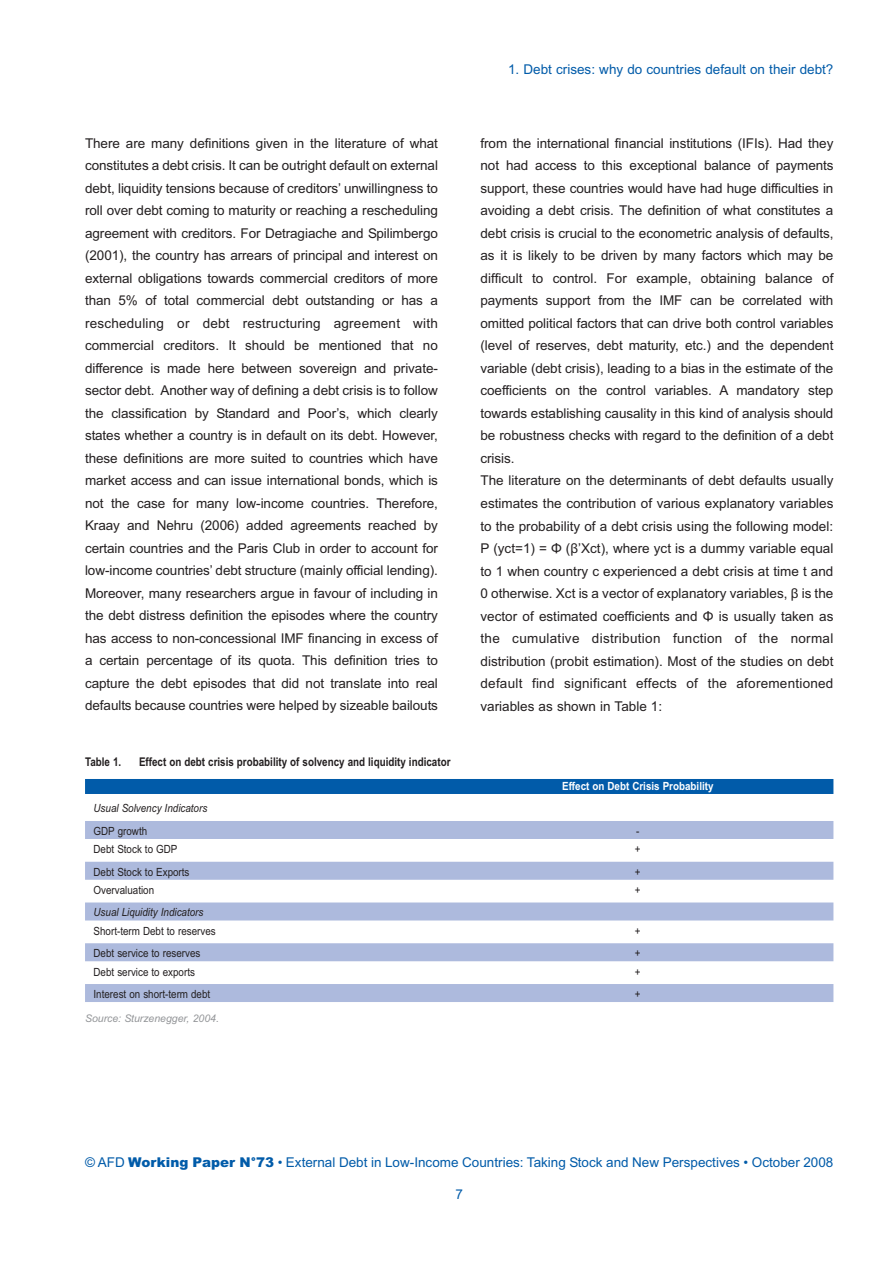
<style>
.page{position:relative;width:893px;height:1263px;background:#fff}
.page>*{position:absolute;margin:0;border:0;box-sizing:border-box;transform-origin:0 0}
.t1{font:13.5px/22.5px "Arial";letter-spacing:-.005em;color:#231f20;text-align:justify}
.t2{font:13.5px "Arial";color:#015ba9}
.t3{font:700 12px "Arial Narrow";color:#231f20}
.t4{font:11.25px "Arial Narrow";color:#231f20;scale:1.06 1}
.t5{font:italic 11.25px "Arial Narrow";color:#231f20;scale:1.06 1}
.t6{font:700 11.25px "Arial Narrow";color:#fff;scale:1.06 1}
.t7{font:italic 10.5px "Arial";color:#939598}
.s1{font-weight:900}
</style>
<div class="page">
<div style="left:85px;top:779px;width:748px;height:15px;background:#015ba9"></div>
<div style="left:85px;top:821px;width:748px;height:18px;background:#adbadd"></div>
<div style="left:85px;top:862px;width:748px;height:18px;background:#adbadd"></div>
<div style="left:85px;top:902px;width:748px;height:18px;background:#adbadd"></div>
<div style="left:85px;top:943px;width:748px;height:18px;background:#adbadd"></div>
<div style="left:85px;top:984px;width:748px;height:18px;background:#adbadd"></div>
<p class="t2" style="left:508px;top:61px;width:327px">1. Debt crises: why do countries default on their debt?</p>
<p class="t1" style="left:85px;top:132px;width:354px">There are many definitions given in the literature of what constitutes a debt crisis. It can be outright default on external debt, liquidity tensions because of creditors’ unwillingness to roll over debt coming to maturity or reaching a rescheduling agreement with creditors. For Detragiache and Spilimbergo (2001), the country has arrears of principal and interest on external obligations towards commercial creditors of more than 5% of total commercial debt outstanding or has a rescheduling or debt restructuring agreement with commercial creditors. It should be mentioned that no difference is made here between sovereign and private&shy;sector debt. Another way of defining a debt crisis is to follow the classification by Standard and Poor’s, which clearly states whether a country is in default on its debt. However, these definitions are more suited to countries which have market access and can issue international bonds, which is not the case for many low-income countries. Therefore, Kraay and Nehru (2006) added agreements reached by certain countries and the Paris Club in order to account for low-income countries’ debt structure (mainly official lending).<br>Moreover, many researchers argue in favour of including in the debt distress definition the episodes where the country has access to non-concessional IMF financing in excess of a certain percentage of its quota. This definition tries to capture the debt episodes that did not translate into real defaults because countries were helped by sizeable bailouts</p>
<p class="t1" style="left:480px;top:132px;width:354px;text-align:left">from the international financial institutions (IFIs). Had they not had access to this exceptional balance of payments support, these countries would have had huge difficulties in avoiding a debt crisis. The definition of what constitutes a debt crisis is crucial to the econometric analysis of defaults, as it is likely to be driven by many factors which may be difficult to control. For example, obtaining balance of payments support from the IMF can be correlated with omitted political factors that can drive both control variables (level of reserves, debt maturity, etc.) and the dependent variable (debt crisis), leading to a bias in the estimate of the coefficients on the control variables. A mandatory step towards establishing causality in this kind of analysis should be robustness checks with regard to the definition of a debt crisis.<br>The literature on the determinants of debt defaults usually estimates the contribution of various explanatory variables to the probability of a debt crisis using the following model:<br>P (yct=1) = Φ (β’Xct), where yct is a dummy variable equal to 1 when country c experienced a debt crisis at time t and 0 otherwise. Xct is a vector of explanatory variables, β is the vector of estimated coefficients and Φ is usually taken as the cumulative distribution function of the normal distribution (probit estimation). Most of the studies on debt default find significant effects of the aforementioned variables as shown in Table 1:</p>
<p class="t3" style="left:85px;top:755px;width:38px">Table 1.</p>
<p class="t3" style="left:139px;top:755px;width:313px">Effect on debt crisis probability of solvency and liquidity indicator</p>
<p class="t6" style="left:562px;top:779px;width:144px">Effect on Debt Crisis Probability</p>
<p class="t5" style="left:94px;top:802px;width:109px">Usual Solvency Indicators</p>
<p class="t4" style="left:94px;top:824px;width:52px">GDP growth</p>
<p class="t4" style="left:636px;top:824px;width:5px">-</p>
<p class="t4" style="left:94px;top:843px;width:81px">Debt Stock to GDP</p>
<p class="t4" style="left:635px;top:843px;width:7px">+</p>
<p class="t4" style="left:94px;top:865px;width:92px">Debt Stock to Exports</p>
<p class="t4" style="left:635px;top:865px;width:7px">+</p>
<p class="t4" style="left:94px;top:883px;width:59px">Overvaluation</p>
<p class="t4" style="left:635px;top:883px;width:7px">+</p>
<p class="t5" style="left:94px;top:906px;width:105px">Usual Liquidity Indicators</p>
<p class="t4" style="left:94px;top:924px;width:117px">Short-term Debt to reserves</p>
<p class="t4" style="left:635px;top:924px;width:7px">+</p>
<p class="t4" style="left:94px;top:946px;width:102px">Debt service to reserves</p>
<p class="t4" style="left:635px;top:946px;width:7px">+</p>
<p class="t4" style="left:94px;top:965px;width:97px">Debt service to exports</p>
<p class="t4" style="left:635px;top:965px;width:7px">+</p>
<p class="t4" style="left:94px;top:987px;width:112px">Interest on short-term debt</p>
<p class="t4" style="left:635px;top:987px;width:7px">+</p>
<p class="t7" style="left:85px;top:1012px;width:135px">Source: Sturzenegger, 2004.</p>
<p class="t2" style="left:85px;top:1154px;width:750px">© AFD <span class="s1">Working Paper N°73</span> • External Debt in Low-Income Countries: Taking Stock and New Perspectives • October 2008</p>
<p class="t2" style="left:455px;top:1186px;width:9px">7</p>
</div>
